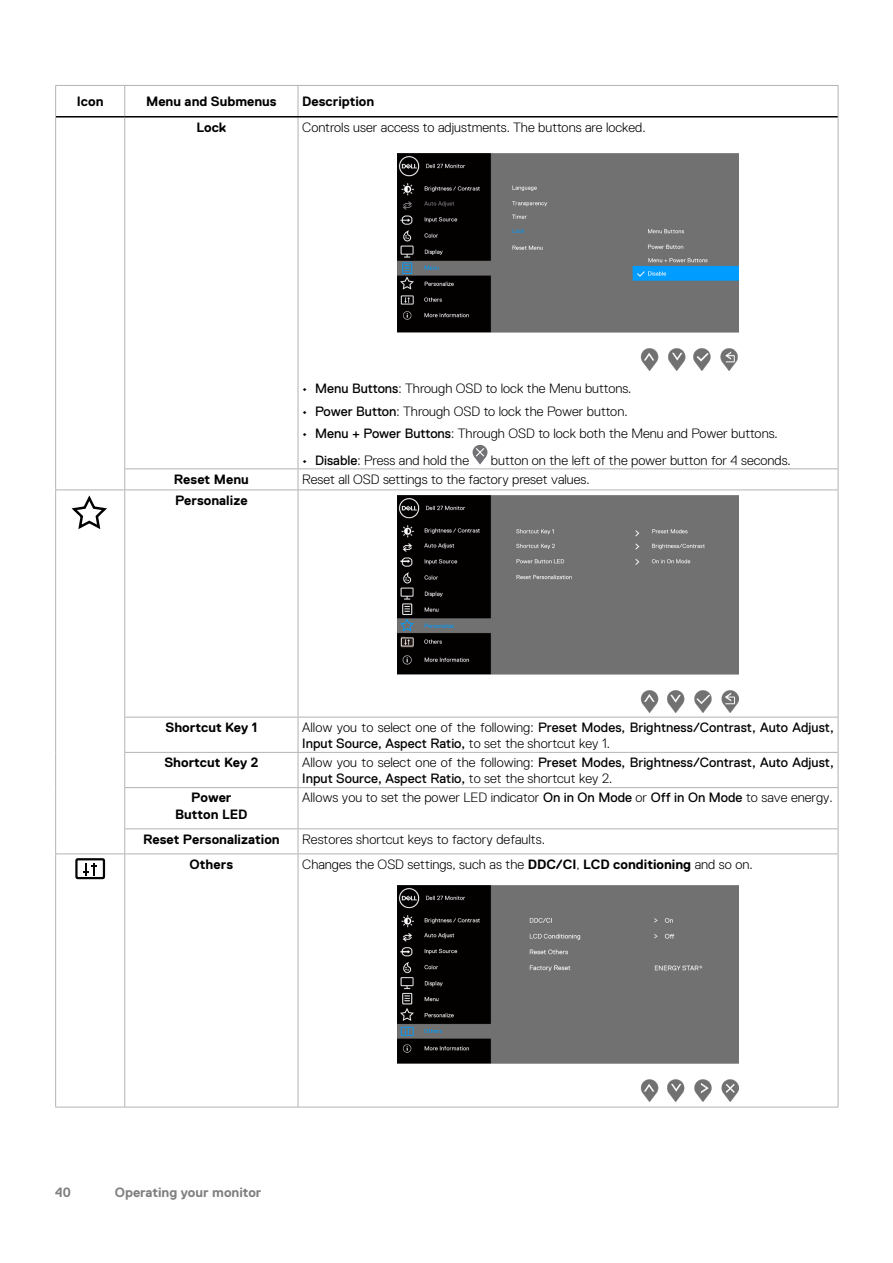
<style>
.page{position:relative;width:893px;height:1263px;background:#fff}
.page>*{position:absolute;margin:0;border:0;box-sizing:border-box;transform-origin:0 0}
.text_OSD_table{font:300 13.5px "Dell Replica";color:#000}
.text_OSD_table-2{font:13.5px/16.2px "Dell Replica";color:#000}
.Table_Paragraph{font:300 13.5px "Dell Replica";color:#000}
.text_OSD_table-3{font:700 13.5px/16.2px "Dell Replica";color:#000;text-align:center}
.Table_Head{font:700 13.5px "Dell Replica";color:#000}
.t1{font:700 13.5px "Dell Replica";color:#808080}
.s1{font-weight:400}
.s2{font-weight:300}
.s3{font-weight:700}
</style>
<div class="page">
<hr style="left:55px;top:117px;width:1px;height:352px;background:#b3b3b3">
<svg style="left:55px;top:469px;width:1px;height:20px"></svg>
<hr style="left:124px;top:118px;width:1px;height:350px;background:#b3b3b3">
<hr style="left:298px;top:118px;width:1px;height:350px;background:#b3b3b3">
<hr style="left:838px;top:117px;width:1px;height:351px;background:#b3b3b3">
<hr style="left:124px;top:468px;width:174px;height:1px;background:#b3b3b3">
<svg style="left:124px;top:469px;width:1px;height:20px"></svg>
<hr style="left:298px;top:468px;width:540px;height:1px;background:#b3b3b3">
<svg style="left:298px;top:469px;width:1px;height:20px"></svg>
<svg style="left:838px;top:469px;width:1px;height:20px"></svg>
<hr style="left:55px;top:489px;width:70px;height:1px;background:#b3b3b3">
<hr style="left:55px;top:490px;width:1px;height:227px;background:#b3b3b3">
<hr style="left:55px;top:717px;width:1px;height:35px;background:#b3b3b3">
<hr style="left:55px;top:752px;width:1px;height:36px;background:#b3b3b3">
<hr style="left:55px;top:788px;width:1px;height:41px;background:#b3b3b3">
<svg style="left:55px;top:829px;width:1px;height:24px"></svg>
<hr style="left:125px;top:489px;width:173px;height:1px;background:#b3b3b3">
<hr style="left:124px;top:490px;width:1px;height:227px;background:#b3b3b3">
<hr style="left:298px;top:489px;width:540px;height:1px;background:#b3b3b3">
<hr style="left:298px;top:490px;width:1px;height:227px;background:#b3b3b3">
<hr style="left:838px;top:490px;width:1px;height:227px;background:#b3b3b3">
<hr style="left:124px;top:717px;width:174px;height:1px;background:#b3b3b3">
<hr style="left:124px;top:717px;width:1px;height:35px;background:#b3b3b3">
<hr style="left:298px;top:717px;width:540px;height:1px;background:#b3b3b3">
<hr style="left:298px;top:717px;width:1px;height:35px;background:#b3b3b3">
<hr style="left:838px;top:717px;width:1px;height:35px;background:#b3b3b3">
<hr style="left:124px;top:752px;width:174px;height:1px;background:#b3b3b3">
<hr style="left:124px;top:753px;width:1px;height:34px;background:#b3b3b3">
<hr style="left:298px;top:752px;width:540px;height:1px;background:#b3b3b3">
<hr style="left:298px;top:753px;width:1px;height:34px;background:#b3b3b3">
<hr style="left:838px;top:753px;width:1px;height:34px;background:#b3b3b3">
<hr style="left:124px;top:787px;width:174px;height:1px;background:#b3b3b3">
<hr style="left:124px;top:788px;width:1px;height:40px;background:#b3b3b3">
<hr style="left:298px;top:787px;width:540px;height:1px;background:#b3b3b3">
<hr style="left:298px;top:788px;width:1px;height:40px;background:#b3b3b3">
<hr style="left:838px;top:788px;width:1px;height:40px;background:#b3b3b3">
<hr style="left:124px;top:828px;width:174px;height:1px;background:#b3b3b3">
<svg style="left:124px;top:829px;width:1px;height:24px"></svg>
<hr style="left:298px;top:828px;width:540px;height:1px;background:#b3b3b3">
<svg style="left:298px;top:829px;width:1px;height:24px"></svg>
<svg style="left:838px;top:829px;width:1px;height:24px"></svg>
<hr style="left:55px;top:853px;width:70px;height:1px;background:#b3b3b3">
<hr style="left:55px;top:854px;width:1px;height:253px;background:#b3b3b3">
<hr style="left:125px;top:853px;width:173px;height:1px;background:#b3b3b3">
<hr style="left:124px;top:854px;width:1px;height:253px;background:#b3b3b3">
<hr style="left:298px;top:853px;width:540px;height:1px;background:#b3b3b3">
<hr style="left:298px;top:854px;width:1px;height:253px;background:#b3b3b3">
<hr style="left:838px;top:854px;width:1px;height:253px;background:#b3b3b3">
<hr style="left:55px;top:85px;width:70px;height:1px;background:#b3b3b3">
<hr style="left:55px;top:86px;width:1px;height:31px;background:#b3b3b3">
<hr style="left:125px;top:85px;width:173px;height:1px;background:#b3b3b3">
<hr style="left:124px;top:86px;width:1px;height:30px;background:#b3b3b3">
<hr style="left:298px;top:85px;width:540px;height:1px;background:#b3b3b3">
<hr style="left:298px;top:86px;width:1px;height:30px;background:#b3b3b3">
<hr style="left:838px;top:86px;width:1px;height:31px;background:#b3b3b3">
<hr style="left:55px;top:1107px;width:70px;height:1px;background:#b3b3b3">
<hr style="left:125px;top:1107px;width:173px;height:1px;background:#b3b3b3">
<hr style="left:298px;top:1107px;width:540px;height:1px;background:#b3b3b3">
<hr style="left:56px;top:116px;width:69px;height:2px;background:#000">
<hr style="left:125px;top:116px;width:173px;height:2px;background:#000">
<hr style="left:298px;top:116px;width:540px;height:2px;background:#000">
<img style="left:398px;top:153px;width:340px;height:217px">
<div style="left:473px;top:445px;width:14px;height:15px;background:#717176;border-radius:50%"></div>
<svg style="left:474px;top:447px;width:12px;height:18px"></svg>
<svg style="left:71px;top:495px;width:36px;height:34px"></svg>
<img style="left:398px;top:495px;width:340px;height:217px">
<svg style="left:84px;top:863px;width:12px;height:13px"></svg>
<div style="left:75px;top:858px;width:30px;height:21px;border:2px solid #030303;border-radius:2px"></div>
<img style="left:398px;top:885px;width:340px;height:217px">
<p class="Table_Head" style="left:77px;top:94px;width:28px">Icon</p>
<p class="Table_Head" style="left:146px;top:94px;width:132px">Menu and Submenus</p>
<p class="Table_Head" style="left:302px;top:94px;width:74px">Description</p>
<p class="text_OSD_table-3" style="left:197px;top:119px;width:31px">Lock</p>
<p class="Table_Paragraph" style="left:302px;top:120px;width:345px">Controls user access to adjustments. The buttons are locked.</p>
<p class="text_OSD_table" style="left:302px;top:381px;width:331px"><span class="s1">• Menu Buttons</span>: Through OSD to lock the Menu buttons.</p>
<p class="text_OSD_table" style="left:302px;top:403px;width:327px"><span class="s1">• Power Button</span>: Through OSD to lock the Power button.</p>
<p class="text_OSD_table" style="left:302px;top:426px;width:477px"><span class="s1">• Menu + Power Buttons</span>: Through OSD to lock both the Menu and Power buttons.</p>
<p class="text_OSD_table" style="left:302px;top:452px;width:168px"><span class="s1">• Disable</span>: Press and hold the</p>
<p class="text_OSD_table" style="left:491px;top:452px;width:301px">button on the left of the power button for 4 seconds.</p>
<p class="text_OSD_table-3" style="left:174px;top:471px;width:77px">Reset Menu</p>
<p class="Table_Paragraph" style="left:302px;top:471px;width:289px">Reset all OSD settings to the factory preset values.</p>
<p class="text_OSD_table-3" style="left:175px;top:492px;width:74px">Personalize</p>
<p class="text_OSD_table-3" style="left:165px;top:719px;width:93px">Shortcut Key 1</p>
<p class="text_OSD_table-2" style="left:302px;top:719px;width:533px"><span class="s2">Allow you to select one of the following:</span> Preset Modes, Brightness/Contrast, Auto Adjust,<br>Input Source, Aspect Ratio, <span class="s2">to set the shortcut key 1.</span></p>
<p class="text_OSD_table-3" style="left:164px;top:754px;width:96px">Shortcut Key 2</p>
<p class="text_OSD_table-2" style="left:302px;top:754px;width:533px"><span class="s2">Allow you to select one of the following:</span> Preset Modes, Brightness/Contrast, Auto Adjust,<br>Input Source, Aspect Ratio, <span class="s2">to set the shortcut key 2.</span></p>
<p class="text_OSD_table-3" style="left:175px;top:790px;width:74px">Power<br>Button LED</p>
<p class="text_OSD_table" style="left:302px;top:790px;width:532px">Allows you to set the power LED indicator <span class="s1">On in On Mode</span> or <span class="s1">Off in On Mode</span> to save energy.</p>
<p class="text_OSD_table-3" style="left:143px;top:831px;width:138px">Reset Personalization</p>
<p class="text_OSD_table" style="left:302px;top:831px;width:244px">Restores shortcut keys to factory defaults.</p>
<p class="text_OSD_table-3" style="left:190px;top:856px;width:45px">Others</p>
<p class="text_OSD_table" style="left:302px;top:856px;width:452px">Changes the OSD settings, such as the <span class="s3">DDC/CI</span>, <span class="s3">LCD conditioning</span> and so on.</p>
<p class="t1" style="left:55px;top:1185px;width:17px">40</p>
<p class="t1" style="left:115px;top:1184px;width:148px">Operating your monitor</p>
</div>
